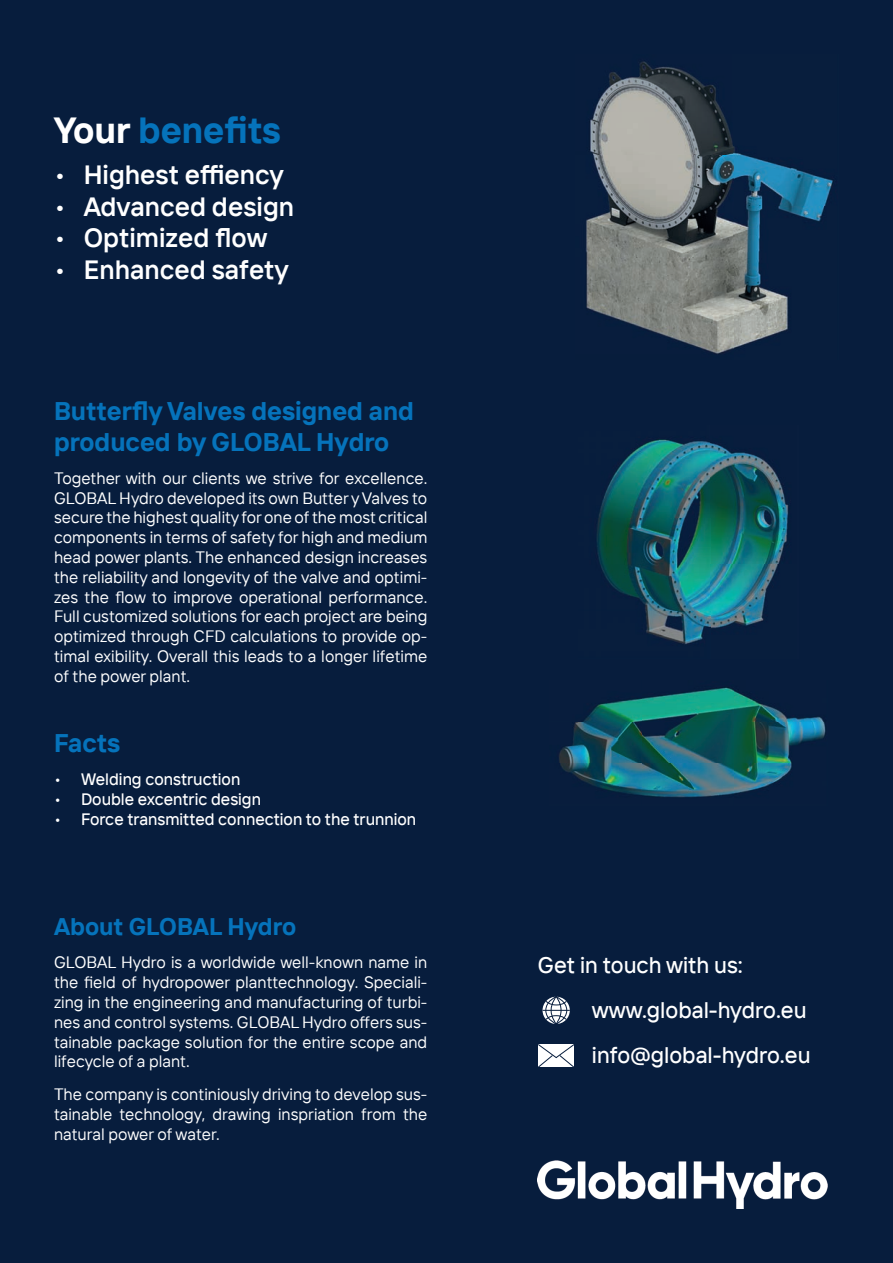
<style>
.page{position:relative;width:893px;height:1263px;background:#071d3d}
.page>*{position:absolute;margin:0;border:0;box-sizing:border-box;transform-origin:0 0}
.t1{font:700 36.3px "TT Interphases";color:#0573bb}
.t2{font:600 26.4px "TT Interphases";color:#fff}
.t3{font:700 25.5px/30.6px "TT Interphases";color:#0573bb}
.t4{font:700 24px "TT Interphases";color:#0573bb}
.t5{font:500 22.5px/45px "TT Interphases";color:#fff}
.t6{font:16.5px/19.8px "TT Interphases";color:#fff;text-align:justify}
.t7{font:500 16.5px "TT Interphases";color:#fff}
.s1{color:#fff}
</style>
<div class="page">
<img style="left:586px;top:61px;width:247px;height:293px">
<img style="left:597px;top:439px;width:191px;height:205px">
<img style="left:559px;top:687px;width:267px;height:111px">
<svg style="left:542px;top:997px;width:28px;height:27px"></svg>
<svg style="left:542px;top:1001px;width:28px;height:19px"></svg>
<div style="left:546px;top:996px;width:21px;height:28px;border:1px solid #071d3d;border-radius:50%"></div>
<div style="left:551px;top:996px;width:10px;height:28px;border:1px solid #071d3d;border-radius:50%"></div>
<svg style="left:538px;top:1044px;width:36px;height:23px"></svg>
<img style="left:538px;top:1161px;width:289px;height:48px">
<h1 class="t1" style="left:54px;top:107px;width:228px"><span class="s1">Your</span> benefits</h1>
<h2 class="t2" style="left:54px;top:157px;width:231px">• Highest effiency</h2>
<h2 class="t2" style="left:54px;top:189px;width:242px">• Advanced design</h2>
<h2 class="t2" style="left:54px;top:221px;width:215px">• Optimized flow</h2>
<h2 class="t2" style="left:54px;top:252px;width:236px">• Enhanced safety</h2>
<h3 class="t3" style="left:54px;top:395px;width:361px">Butterfly Valves designed and produced by GLOBAL Hydro</h3>
<p class="t6" style="left:54px;top:468px;width:375px">Together with our clients we strive for excellence.<br>GLOBAL Hydro developed its own Butter y Valves to secure the highest quality for one of the most critical components in terms of safety for high and medium head power plants. The enhanced design increases the reliability and longevity of the valve and optimi&shy;zes the flow to improve operational performance.<br>Full customized solutions for each project are being optimized through CFD calculations to provide op&shy;timal exibility. Overall this leads to a longer lifetime of the power plant.</p>
<h3 class="t3" style="left:54px;top:727px;width:68px">Facts</h3>
<p class="t7" style="left:54px;top:769px;width:188px">• Welding construction</p>
<p class="t7" style="left:54px;top:788px;width:209px">• Double excentric design</p>
<p class="t7" style="left:54px;top:808px;width:364px">• Force transmitted connection to the trunnion</p>
<h3 class="t4" style="left:54px;top:911px;width:244px">About GLOBAL Hydro</h3>
<p class="t6" style="left:54px;top:952px;width:375px">GLOBAL Hydro is a worldwide well-known name in the field of hydropower planttechnology. Speciali&shy;zing in the engineering and manufacturing of turbi&shy;nes and control systems. GLOBAL Hydro offers sus&shy;tainable package solution for the entire scope and lifecycle of a plant.</p>
<p class="t6" style="left:54px;top:1084px;width:375px">The company is continiously driving to develop sus&shy;tainable technology, drawing inspriation from the natural power of water.</p>
<h3 class="t5" style="left:592px;top:942px;width:220px;text-indent:-54px">Get in touch with us: www.global-hydro.eu info@global-hydro.eu</h3>
</div>
